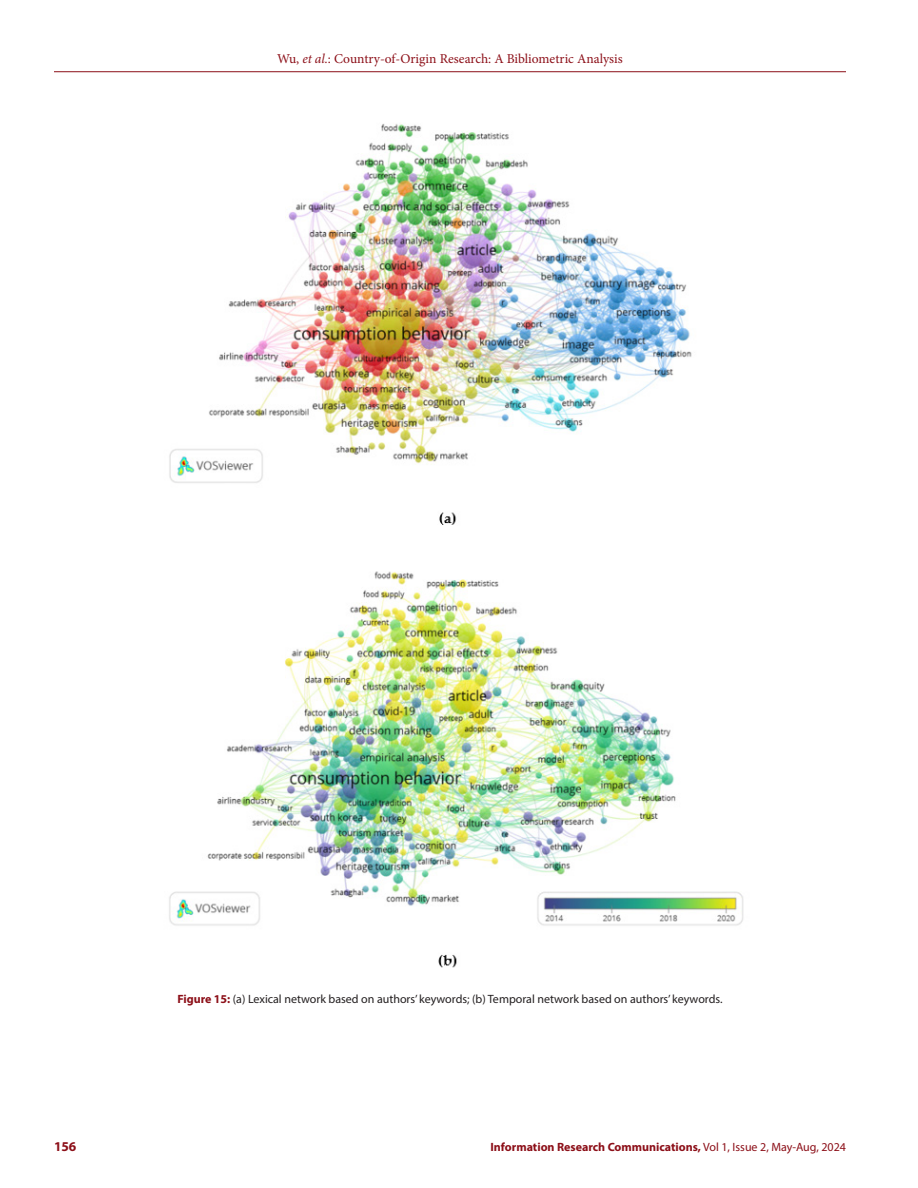
<style>
.page{position:relative;width:918px;height:1188px;background:#fff}
.page>*{position:absolute;margin:0;border:0;box-sizing:border-box;transform-origin:0 0}
.t1{font:13.5px "Minion Pro";color:#8c0f18}
.t2{font:700 13.5px "Myriad Pro";color:#8c0f18}
.FIG_Caption{font:12px "Myriad Pro";color:#231f20}
.t3{font:700 12px "Myriad Pro";color:#8c0f18}
.s1{font-style:italic}
.s2{font-weight:700;color:#8c0f18}
.s3{font-weight:400}
</style>
<div class="page">
<hr style="left:54px;top:71px;width:792px;height:1px;background:#8c0f18">
<img style="left:169px;top:123px;width:575px;height:845px">
<p class="t1" style="left:277px;top:50px;width:347px">Wu, <span class="s1">et al.</span>: Country-of-Origin Research: A Bibliometric Analysis</p>
<p class="FIG_Caption" style="left:177px;top:992px;width:547px"><span class="s2">Figure 15:</span> (a) Lexical network based on authors’ keywords; (b) Temporal network based on authors’ keywords.</p>
<p class="t2" style="left:54px;top:1137px;width:24px">156</p>
<p class="t3" style="left:490px;top:1139px;width:357px">Information Research Communications, <span class="s3">Vol 1, Issue 2, May-Aug, 2024</span></p>
</div>
